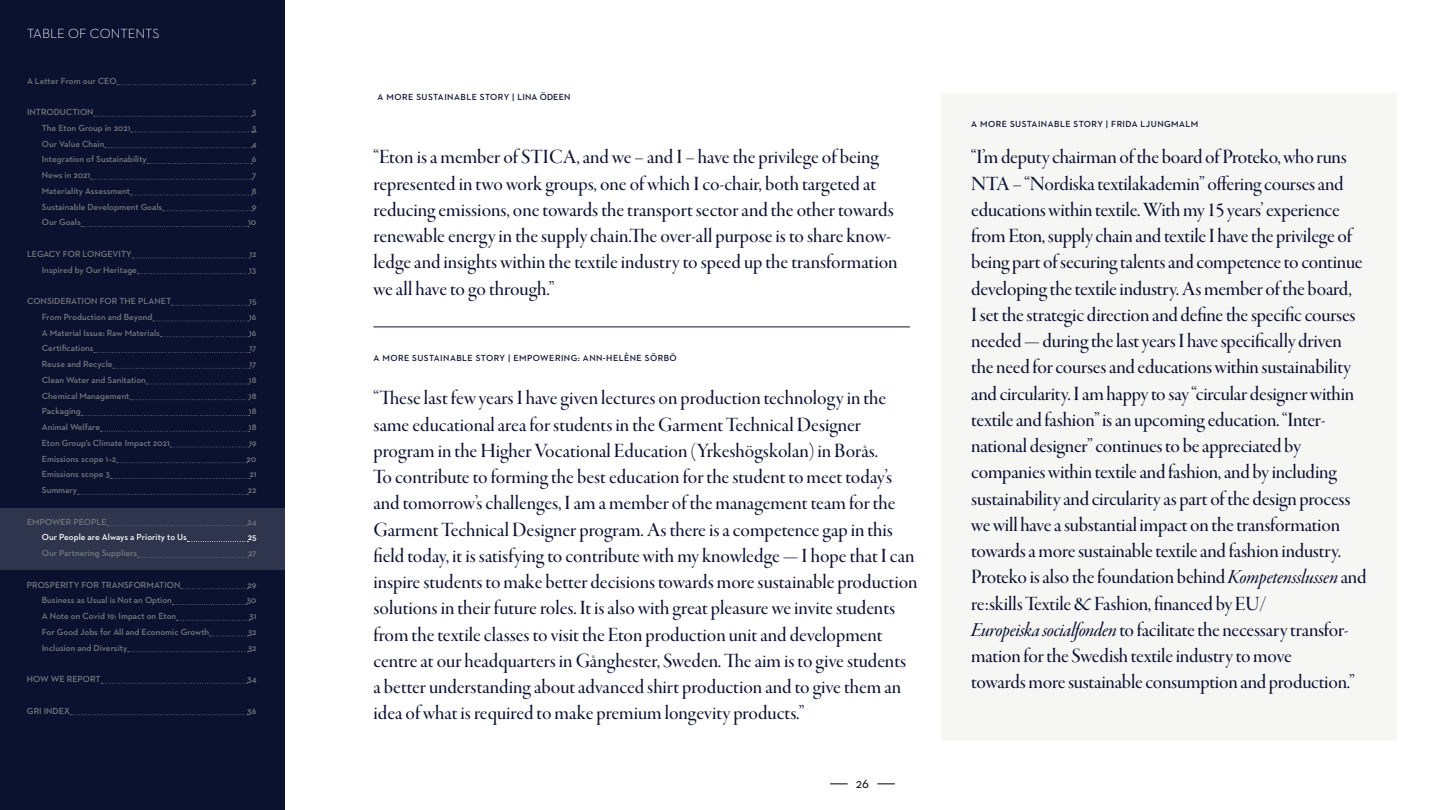
<style>
.page{position:relative;width:1440px;height:810px;background:#fff}
.page>*{position:absolute;margin:0;border:0;box-sizing:border-box;transform-origin:0 0}
.t1{font:21px/26.2px "Garamond Premr Pro Med Disp";letter-spacing:-.005em;color:#0b1130}
.t2{font:300 13.5px "Neutraface 2 Text";color:#fff}
.t3{font:13.5px "Neutraface 2 Text";color:#000}
.t4{font:600 9px "Neutraface 2 Text";color:#76787d}
.t5{font:600 9px "Neutraface 2 Text";color:#787a7f}
.t6{font:600 9px "Neutraface 2 Text";letter-spacing:.05em;color:#0b1130}
.t7{font:600 9px "Neutraface 2 Text";color:#fff}
.s1{font-family:"Garamond Premr Pro Med It Disp"}
</style>
<div class="page">
<div style="left:0;top:0;width:285px;height:810px;background:#0a1230"></div>
<svg style="left:830px;top:784px;width:18px;height:1px"></svg>
<svg style="left:877px;top:784px;width:18px;height:1px"></svg>
<div style="left:942px;top:93px;width:455px;height:647px;background:#f6f6f5"></div>
<div style="left:0;top:508px;width:285px;height:61px;background:#2e354d"></div>
<svg style="left:117px;top:84px;width:136px;height:1px"></svg>
<svg style="left:94px;top:116px;width:159px;height:1px"></svg>
<svg style="left:131px;top:132px;width:126px;height:1px"></svg>
<svg style="left:105px;top:147px;width:147px;height:1px"></svg>
<svg style="left:147px;top:163px;width:105px;height:1px"></svg>
<svg style="left:91px;top:179px;width:162px;height:1px"></svg>
<svg style="left:130px;top:195px;width:122px;height:1px"></svg>
<svg style="left:163px;top:210px;width:89px;height:1px"></svg>
<svg style="left:81px;top:226px;width:168px;height:1px"></svg>
<svg style="left:132px;top:258px;width:118px;height:1px"></svg>
<svg style="left:137px;top:273px;width:113px;height:1px"></svg>
<svg style="left:172px;top:305px;width:78px;height:1px"></svg>
<svg style="left:153px;top:321px;width:97px;height:1px"></svg>
<svg style="left:160px;top:336px;width:90px;height:1px"></svg>
<svg style="left:94px;top:352px;width:156px;height:1px"></svg>
<svg style="left:113px;top:368px;width:137px;height:1px"></svg>
<svg style="left:146px;top:384px;width:104px;height:1px"></svg>
<svg style="left:130px;top:399px;width:120px;height:1px"></svg>
<svg style="left:81px;top:415px;width:169px;height:1px"></svg>
<svg style="left:100px;top:431px;width:150px;height:1px"></svg>
<svg style="left:170px;top:447px;width:80px;height:1px"></svg>
<svg style="left:116px;top:462px;width:131px;height:1px"></svg>
<svg style="left:111px;top:478px;width:139px;height:1px"></svg>
<svg style="left:78px;top:494px;width:171px;height:1px"></svg>
<svg style="left:107px;top:525px;width:141px;height:1px"></svg>
<svg style="left:187px;top:541px;width:61px;height:1px"></svg>
<svg style="left:138px;top:557px;width:111px;height:1px"></svg>
<svg style="left:181px;top:588px;width:67px;height:1px"></svg>
<svg style="left:172px;top:604px;width:75px;height:1px"></svg>
<svg style="left:177px;top:620px;width:73px;height:1px"></svg>
<svg style="left:210px;top:636px;width:38px;height:1px"></svg>
<svg style="left:128px;top:651px;width:120px;height:1px"></svg>
<svg style="left:101px;top:683px;width:147px;height:1px"></svg>
<svg style="left:70px;top:714px;width:178px;height:1px"></svg>
<hr style="left:374px;top:327px;width:536px;height:1px;background:#0a1230">
<p class="t2" style="left:27px;top:25px;width:134px">TABLE OF CONTENTS</p>
<p class="t4" style="left:27px;top:75px;width:91px">A Letter From our CEO</p>
<p class="t4" style="left:252px;top:75px;width:6px">2</p>
<p class="t4" style="left:27px;top:106px;width:68px">INTRODUCTION</p>
<p class="t4" style="left:252px;top:106px;width:6px">3</p>
<p class="t4" style="left:42px;top:122px;width:90px">The Eton Group in 2021</p>
<p class="t4" style="left:252px;top:122px;width:6px">3</p>
<p class="t4" style="left:42px;top:138px;width:64px">Our Value Chain</p>
<p class="t4" style="left:252px;top:138px;width:6px">4</p>
<p class="t4" style="left:42px;top:154px;width:107px">Integration of Sustainability</p>
<p class="t4" style="left:252px;top:154px;width:6px">6</p>
<p class="t4" style="left:42px;top:169px;width:50px">News in 2021</p>
<p class="t4" style="left:252px;top:169px;width:6px">7</p>
<p class="t4" style="left:42px;top:185px;width:90px">Materiality Assessment</p>
<p class="t4" style="left:252px;top:185px;width:6px">8</p>
<p class="t4" style="left:42px;top:201px;width:122px">Sustainable Development Goals</p>
<p class="t4" style="left:252px;top:201px;width:6px">9</p>
<p class="t4" style="left:42px;top:217px;width:40px">Our Goals</p>
<p class="t4" style="left:248px;top:217px;width:10px">10</p>
<p class="t4" style="left:27px;top:248px;width:106px">LEGACY FOR LONGEVITY</p>
<p class="t4" style="left:249px;top:248px;width:9px">12</p>
<p class="t4" style="left:42px;top:264px;width:97px">Inspired by Our Heritage</p>
<p class="t4" style="left:249px;top:264px;width:9px">13</p>
<p class="t4" style="left:27px;top:295px;width:146px">CONSIDERATION FOR THE PLANET</p>
<p class="t4" style="left:249px;top:295px;width:9px">15</p>
<p class="t4" style="left:42px;top:311px;width:112px">From Production and Beyond</p>
<p class="t4" style="left:249px;top:311px;width:9px">16</p>
<p class="t4" style="left:42px;top:327px;width:120px">A Material Issue: Raw Materials</p>
<p class="t4" style="left:249px;top:327px;width:9px">16</p>
<p class="t4" style="left:42px;top:343px;width:53px">Certifications</p>
<p class="t4" style="left:250px;top:343px;width:8px">17</p>
<p class="t4" style="left:42px;top:358px;width:72px">Reuse and Recycle</p>
<p class="t4" style="left:250px;top:358px;width:8px">17</p>
<p class="t4" style="left:42px;top:374px;width:106px">Clean Water and Sanitation</p>
<p class="t4" style="left:249px;top:374px;width:9px">18</p>
<p class="t4" style="left:42px;top:390px;width:89px">Chemical Management</p>
<p class="t4" style="left:249px;top:390px;width:9px">18</p>
<p class="t5" style="left:42px;top:406px;width:40px">Packaging</p>
<p class="t5" style="left:249px;top:406px;width:9px">18</p>
<p class="t5" style="left:42px;top:421px;width:60px">Animal Welfare</p>
<p class="t5" style="left:249px;top:421px;width:9px">18</p>
<p class="t4" style="left:42px;top:437px;width:129px">Eton Group’s Climate Impact 2021</p>
<p class="t4" style="left:249px;top:437px;width:9px">19</p>
<p class="t4" style="left:42px;top:453px;width:76px">Emissions scope 1–2</p>
<p class="t4" style="left:247px;top:453px;width:11px">20</p>
<p class="t4" style="left:42px;top:469px;width:70px">Emissions scope 3</p>
<p class="t4" style="left:249px;top:469px;width:9px">21</p>
<p class="t4" style="left:42px;top:484px;width:37px">Summary</p>
<p class="t4" style="left:248px;top:484px;width:10px">22</p>
<p class="t4" style="left:27px;top:516px;width:81px">EMPOWER PEOPLE</p>
<p class="t4" style="left:247px;top:516px;width:11px">24</p>
<p class="t7" style="left:42px;top:532px;width:147px">Our People are Always a Priority to Us</p>
<p class="t7" style="left:248px;top:532px;width:10px">25</p>
<p class="t5" style="left:42px;top:547px;width:97px">Our Partnering Suppliers</p>
<p class="t5" style="left:248px;top:547px;width:10px">27</p>
<p class="t5" style="left:27px;top:579px;width:155px">PROSPERITY FOR TRANSFORMATION</p>
<p class="t5" style="left:248px;top:579px;width:10px">29</p>
<p class="t5" style="left:42px;top:595px;width:132px">Business as Usual is Not an Option</p>
<p class="t5" style="left:246px;top:595px;width:12px">30</p>
<p class="t5" style="left:42px;top:610px;width:136px">A Note on Covid 19: Impact on Eton</p>
<p class="t5" style="left:249px;top:610px;width:9px">31</p>
<p class="t5" style="left:42px;top:626px;width:169px">For Good Jobs for All and Economic Growth</p>
<p class="t5" style="left:248px;top:626px;width:10px">32</p>
<p class="t5" style="left:42px;top:642px;width:87px">Inclusion and Diversity</p>
<p class="t5" style="left:248px;top:642px;width:10px">32</p>
<p class="t5" style="left:27px;top:673px;width:75px">HOW WE REPORT</p>
<p class="t5" style="left:247px;top:673px;width:11px">34</p>
<p class="t5" style="left:27px;top:705px;width:44px">GRI INDEX</p>
<p class="t5" style="left:247px;top:705px;width:11px">36</p>
<p class="t6" style="left:378px;top:91px;width:194px">A MORE SUSTAINABLE STORY | LINA ÖDEEN</p>
<p class="t1" style="left:374px;top:145px;width:526px">“Eton is a member of STICA, and we – and I – have the privilege of being represented in two work groups, one of which I co-chair, both targeted at reducing emissions, one towards the transport sector and the other towards renewable energy in the supply chain.The over-all purpose is to share know&shy;ledge and insights within the textile industry to speed up the transformation we all have to go through.”</p>
<p class="t6" style="left:374px;top:352px;width:305px">A MORE SUSTAINABLE STORY | EMPOWERING: ANN-HELÈNE SÖRBÖ</p>
<p class="t1" style="left:374px;top:385px;width:546px">“These last few years I have given lectures on production technology in the same educational area for students in the Garment Technical Designer program in the Higher Vocational Education (Yrkeshögskolan) in Borås.<br>To contribute to forming the best education for the student to meet today’s and tomorrow’s challenges, I am a member of the management team for the Garment Technical Designer program. As there is a competence gap in this field today, it is satisfying to contribute with my knowledge — I hope that I can inspire students to make better decisions towards more sustainable production solutions in their future roles. It is also with great pleasure we invite students from the textile classes to visit the Eton production unit and development centre at our headquarters in Gånghester, Sweden. The aim is to give students a better understanding about advanced shirt production and to give them an idea of what is required to make premium longevity products.”</p>
<p class="t3" style="left:856px;top:775px;width:15px">26</p>
<p class="t6" style="left:971px;top:119px;width:229px">A MORE SUSTAINABLE STORY | FRIDA LJUNGMALM</p>
<p class="t1" style="left:971px;top:145px;width:397px">“I’m deputy chairman of the board of Proteko, who runs NTA – “Nordiska textilakademin” offering courses and educations within textile. With my 15 years’ experience from Eton, supply chain and textile I have the privilege of being part of securing talents and competence to continue developing the textile industry. As member of the board,<br>I set the strategic direction and define the specific courses needed — during the last years I have specifically driven the need for courses and educations within sustainability and circularity. I am happy to say “circular designer within textile and fashion” is an upcoming education. “Inter&shy;national designer” continues to be appreciated by companies within textile and fashion, and by including sustainability and circularity as part of the design process we will have a substantial impact on the transformation towards a more sustainable textile and fashion industry.<br>Proteko is also the foundation behind <span class="s1">Kompetensslussen</span> and re:skills Textile &amp; Fashion, financed by EU/<br><span class="s1">Europeiska socialfonden</span> to facilitate the necessary transfor&shy;mation for the Swedish textile industry to move<br>towards more sustainable consumption and production.”</p>
</div>
